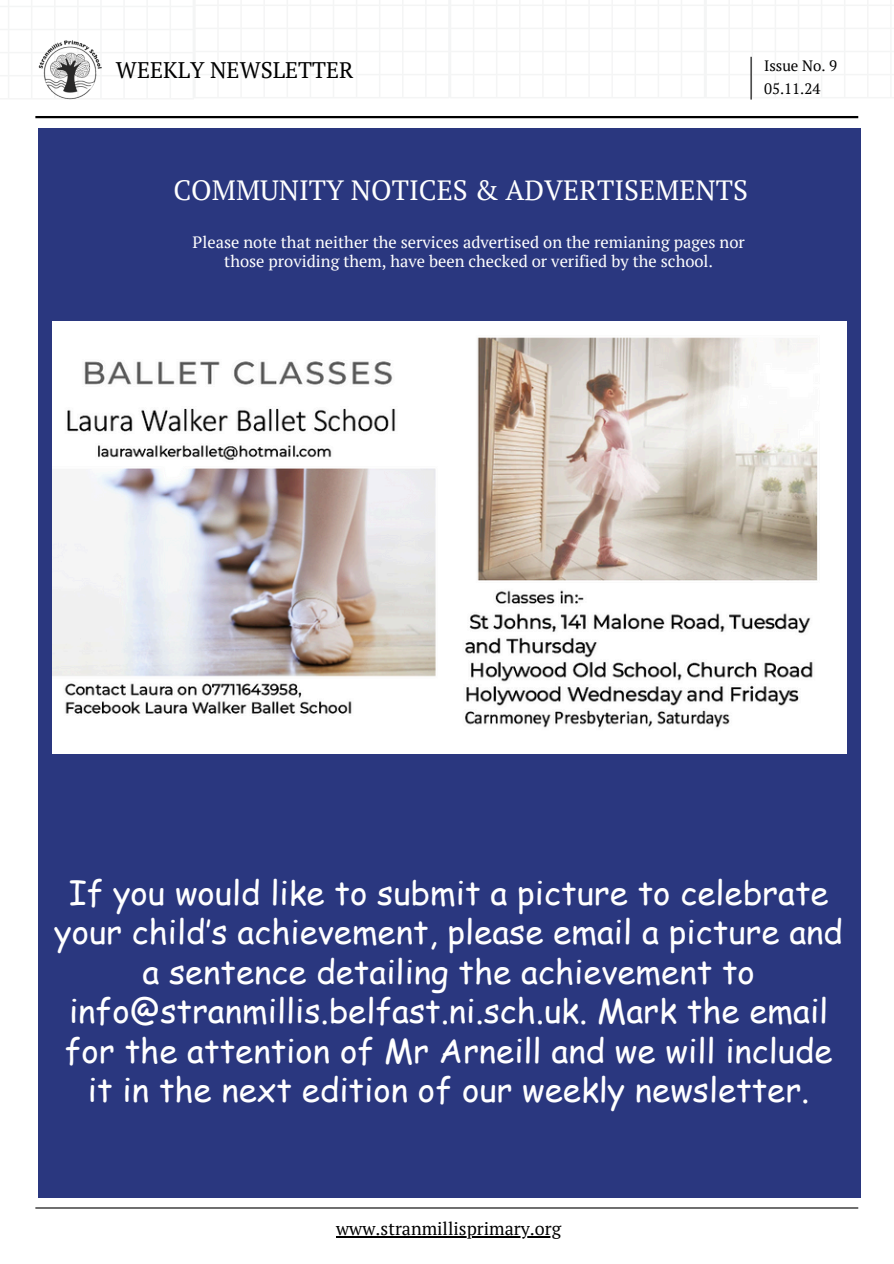
<style>
.page{position:relative;width:894px;height:1264px;background:#fff}
.page>*{position:absolute;margin:0;border:0;box-sizing:border-box;transform-origin:0 0}
.t1{font:33px/39.3px "Comic Sans MS";color:#fff;text-align:center}
.t2{font:27.75px "PT Serif";color:#fff}
.t3{font:22.5px "PT Serif";color:#000}
.t4{font:18px "PT Serif";color:#000}
.t5{font:16.5px/19.2px "PT Serif";color:#fff;text-align:center}
.t6{font:15px "PT Serif";color:#000}
</style>
<div class="page">
<svg style="left:0;top:0;width:893px;height:100px"></svg>
<img style="left:35px;top:37px;width:76px;height:63px">
<hr style="left:750px;top:57px;width:1px;height:43px;background:#000">
<hr style="left:35px;top:116px;width:823px;height:2px;background:#000">
<hr style="left:35px;top:1207px;width:823px;height:1px;background:#000">
<div style="left:38px;top:128px;width:822px;height:1070px;background:#2a377f"></div>
<img style="left:53px;top:321px;width:793px;height:432px">
<hr style="left:336px;top:1235px;width:225px;height:2px;background:#000">
<p class="t3" style="left:116px;top:55px;width:239px">WEEKLY NEWSLETTER</p>
<p class="t6" style="left:763px;top:56px;width:75px">Issue No. 9</p>
<h3 class="t6" style="left:763px;top:78px;width:58px">05.11.24</h3>
<p class="t2" style="left:173px;top:171px;width:576px">COMMUNITY NOTICES &amp; ADVERTISEMENTS</p>
<p class="t5" style="left:192px;top:232px;width:553px">Please note that neither the services advertised on the remianing pages nor those providing them, have been checked or verified by the school.</p>
<h2 class="t1" style="left:54px;top:872px;width:789px">If you would like to submit a picture to celebrate your child’s achievement, please email a picture and a sentence detailing the achievement to info@stranmillis.belfast.ni.sch.uk. Mark the email for the attention of Mr Arneill and we will include it in the next edition of our weekly newsletter.</h2>
<p class="t4" style="left:336px;top:1216px;width:226px">www.stranmillisprimary.org</p>
</div>
